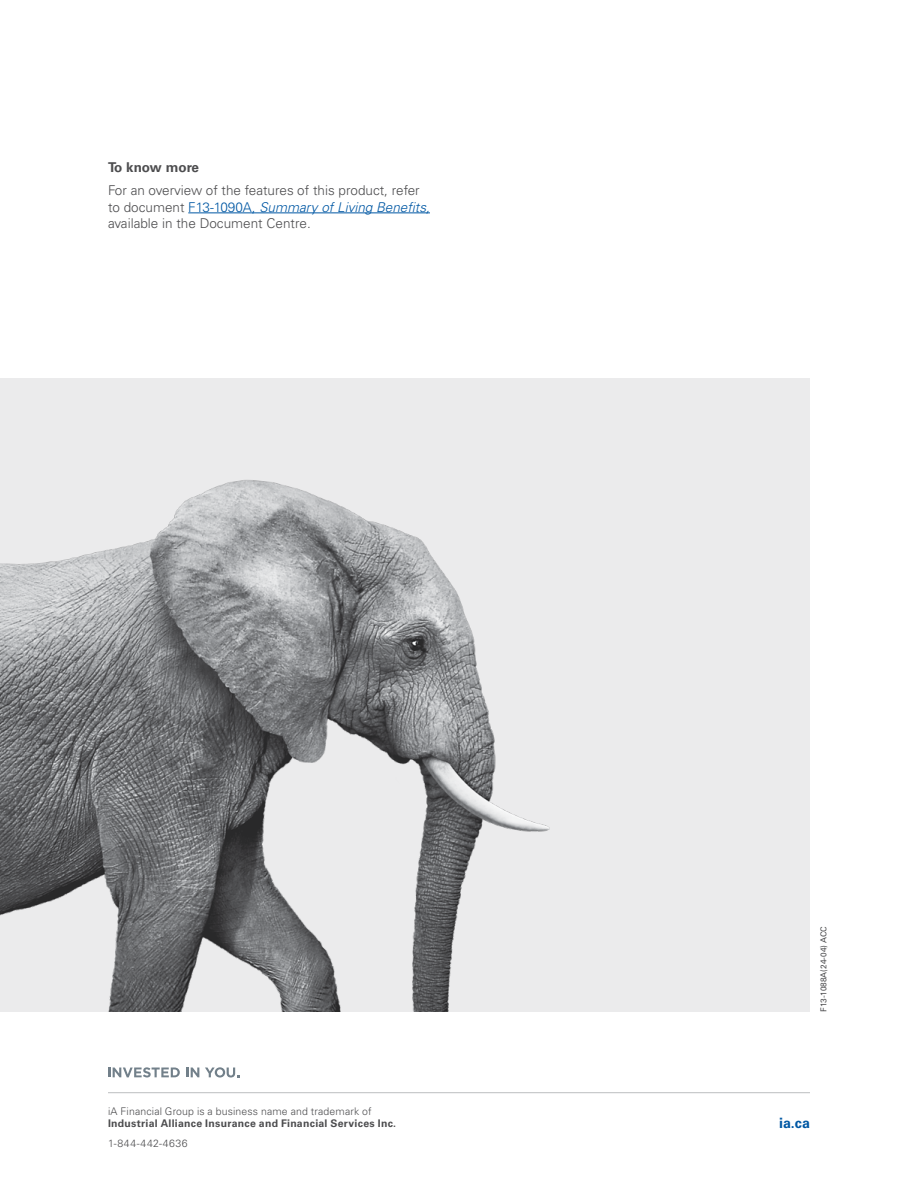
<style>
.page{position:relative;width:918px;height:1188px;background:#fff}
.page>*{position:absolute;margin:0;border:0;box-sizing:border-box;transform-origin:0 0}
.t1{font:700 14.25px "Univers LT Pro 65";color:#0058a4}
.t2{font:300 13.5px/16.5px "Univers LT Pro 45";color:#4d4d4f}
.t3{font:700 13.5px "Univers LT Pro 65";color:#4d4d4f}
.t4{font:700 10.5px/12.8px "Univers LT Pro 65";letter-spacing:.025em;color:#4d4d4f}
.t5{font:300 10.5px "Univers LT Pro 45";letter-spacing:.05em;color:#4d4d4f}
.t6{font:8.25px "Univers LT Pro 55 Roman";color:#4d4d4f}
.s1{color:#0058a4}
.s2{font-style:italic;color:#0058a4}
.s3{font-family:"Univers LT Pro 45";font-weight:300}
</style>
<div class="page">
<div style="left:0;top:378px;width:810px;height:634px;background:#ebebec"></div>
<img style="left:0;top:480px;width:550px;height:532px">
<hr style="left:188px;top:213px;width:242px;height:1px;background:#0058a4">
<svg style="left:108px;top:1067px;width:72px;height:10px"></svg>
<svg style="left:186px;top:1068px;width:13px;height:9px"></svg>
<svg style="left:205px;top:1067px;width:34px;height:11px"></svg>
<hr style="left:108px;top:1092px;width:702px;height:1px;background:#bcbec0">
<h3 class="t3" style="left:108px;top:158px;width:93px">To know more</h3>
<p class="t2" style="left:108px;top:182px;width:323px">For an overview of the features of this product, refer to document <span class="s1">F13-1090A,</span> <span class="s2">Summary of Living Benefits, </span>available in the Document Centre.</p>
<p class="t4" style="left:108px;top:1104px;width:290px"><span class="s3">iA Financial Group is a business name and trademark of<br></span>Industrial Alliance Insurance and Financial Services Inc.</p>
<p class="t5" style="left:108px;top:1136px;width:81px">1-844-442-4636</p>
<p class="t6" style="left:818px;top:1012px;width:87px;rotate:-90deg">F13-1088A(24-04) ACC</p>
<p class="t1" style="left:779px;top:1113px;width:32px">ia.ca</p>
</div>
